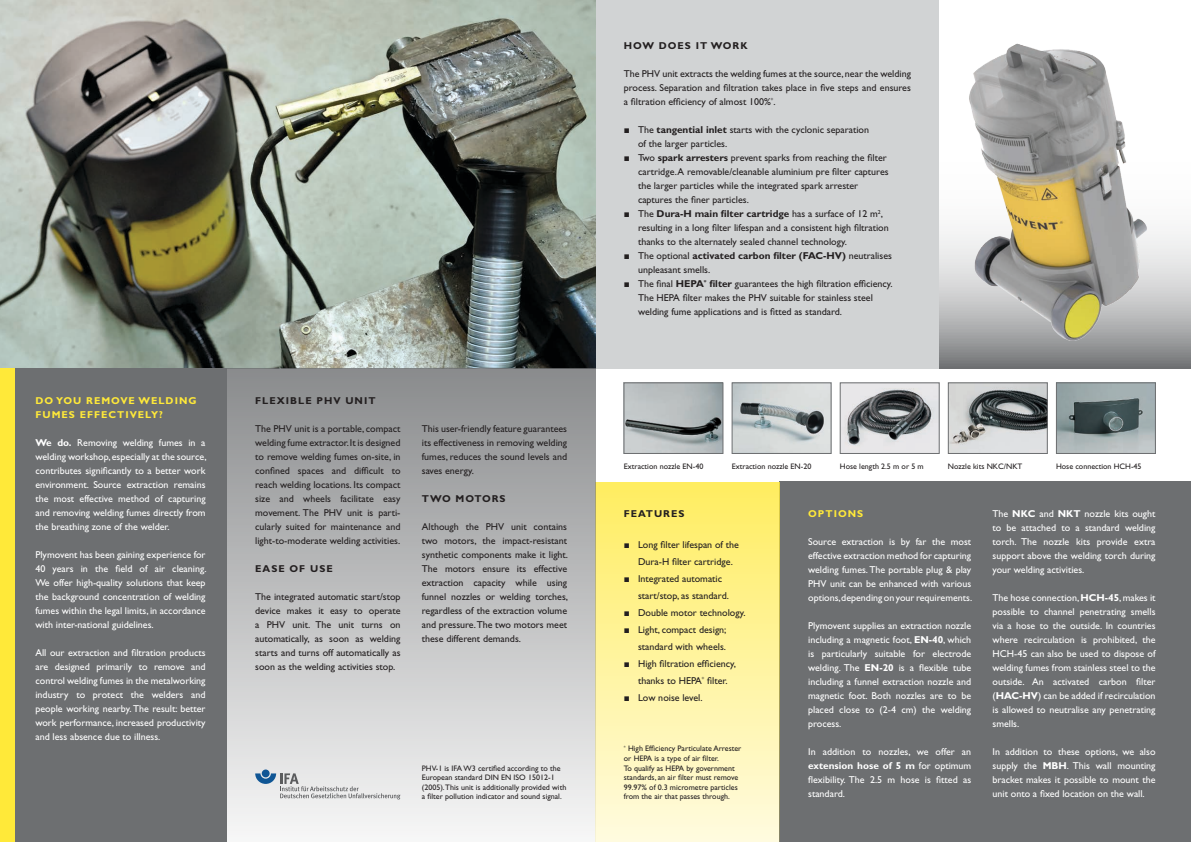
<style>
.page{position:relative;width:1191px;height:842px;background:#fff}
.page>*{position:absolute;margin:0;border:0;box-sizing:border-box;transform-origin:0 0}
.t1{font:10px/14px "Gill Sans Std";color:#231f20}
.t2{font:10px/14px "Gill Sans Std";color:#fff;text-align:justify}
.t3{font:700 10px "Gill Sans Std";letter-spacing:.1em;color:#231f20}
.t4{font:700 10px/14px "Gill Sans Std";letter-spacing:.1em;color:#ffe939}
.t5{font:700 10px "Gill Sans Std";letter-spacing:.07em;color:#231f20}
.t6{font:8px/9.6px "Gill Sans Std";color:#231f20}
.s1{font-weight:700}
.s2{font-family:"Arial"}
.s3{font-family:"Arial";font-weight:400}
.s4{font-weight:400}
</style>
<div class="page">
<div style="left:780px;top:482px;width:411px;height:360px;background:#6d6f71"></div>
<div style="left:595px;top:482px;width:185px;height:360px;background:linear-gradient(to bottom,#ffed60,#fffbdf)"></div>
<div style="left:595px;top:0;width:344px;height:369px;background:#d1d3d4"></div>
<svg style="left:939px;top:231px;width:252px;height:138px;background:#a3a4a5"></svg>
<img style="left:0;top:0;width:595px;height:369px">
<img style="left:1058px;top:385px;width:95px;height:67px">
<div style="left:1056px;top:383px;width:99px;height:71px;border:1px solid #6d6f71"></div>
<img style="left:734px;top:385px;width:95px;height:67px">
<div style="left:732px;top:383px;width:99px;height:71px;border:1px solid #6d6f71"></div>
<img style="left:842px;top:385px;width:95px;height:67px">
<div style="left:840px;top:383px;width:99px;height:71px;border:1px solid #6d6f71"></div>
<img style="left:950px;top:385px;width:95px;height:67px">
<div style="left:948px;top:383px;width:99px;height:71px;border:1px solid #6d6f71"></div>
<img style="left:626px;top:385px;width:95px;height:67px">
<div style="left:624px;top:383px;width:99px;height:71px;border:1px solid #6d6f71"></div>
<img style="left:948px;top:43px;width:217px;height:309px">
<div style="left:14px;top:369px;width:213px;height:473px;background:#6d6f71"></div>
<div style="left:0;top:369px;width:14px;height:473px;background:#ffe939"></div>
<div style="left:227px;top:369px;width:368px;height:473px;background:linear-gradient(to bottom,#8a8c8d,#f5f5f6)"></div>
<p class="t4" style="left:35px;top:393px;width:163px">Do you remove welding fumes effectively?</p>
<p class="t2" style="left:35px;top:435px;width:173px"><span class="s1">We do.</span> Removing welding fumes in a welding workshop, especially at the source, contributes significantly to a better work environment. Source extraction remains the most effective method of capturing and removing welding fumes directly from the breathing zone of the welder.</p>
<p class="t2" style="left:35px;top:547px;width:173px">Plymovent has been gaining experience for 40 years in the field of air cleaning.<br>We offer high-quality solutions that keep the background concentration of welding fumes within the legal limits, in accordance with inter-national guidelines.</p>
<p class="t2" style="left:35px;top:645px;width:172px">All our extraction and filtration products are designed primarily to remove and control welding fumes in the metalworking industry to protect the welders and people working nearby. The result: better work performance, increased productivity and less absence due to illness.</p>
<p class="t3" style="left:255px;top:394px;width:122px">Flexible PHV unit</p>
<p class="t1" style="left:255px;top:421px;width:147px;text-align:justify">The PHV unit is a portable, compact welding fume extractor. It is designed to remove welding fumes on-site, in confined spaces and difficult to reach welding locations. Its compact size and wheels facilitate easy movement. The PHV unit is parti&shy;cularly suited for maintenance and light-to-moderate welding activities.</p>
<p class="t3" style="left:255px;top:562px;width:79px">Ease of use</p>
<p class="t1" style="left:255px;top:589px;width:147px;text-align:justify">The integrated automatic start/stop device makes it easy to operate a PHV unit. The unit turns on automatically, as soon as welding starts and turns off automatically as soon as the welding activities stop.</p>
<p class="t1" style="left:422px;top:421px;width:147px;text-align:justify">This user-friendly feature guarantees its effectiveness in removing welding fumes, reduces the sound levels and saves energy.</p>
<p class="t5" style="left:422px;top:492px;width:85px">Two motors</p>
<p class="t1" style="left:422px;top:519px;width:148px;text-align:justify">Although the PHV unit contains two motors, the impact-resistant synthetic components make it light.<br>The motors ensure its effective extraction capacity while using funnel nozzles or welding torches, regardless of the extraction volume and pressure.The two motors meet these different demands.</p>
<p class="t6" style="left:422px;top:763px;width:146px">PHV-1 is IFA W3 certified according to the European standard DIN EN ISO 15012-1 (2005).This unit is additionally provided with a filter pollution indicator and sound signal.</p>
<p class="t3" style="left:624px;top:40px;width:124px">How does it work</p>
<p class="t1" style="left:624px;top:67px;width:289px;text-align:justify">The PHV unit extracts the welding fumes at the source, near the welding process. Separation and filtration takes place in five steps and ensures a filtration efficiency of almost 100%<sup>*</sup>.</p>
<p class="t1" style="left:638px;top:123px;width:232px;text-indent:-14px"><span class="s2">■</span> The <span class="s1">tangential inlet</span> starts with the cyclonic separation of the larger particles.</p>
<p class="t1" style="left:638px;top:151px;width:252px;text-indent:-14px"><span class="s2">■</span> Two <span class="s1">spark arresters</span> prevent sparks from reaching the filter cartridge. A removable/cleanable aluminium pre filter captures the larger particles while the integrated spark arrester captures the finer particles.</p>
<p class="t1" style="left:638px;top:207px;width:252px;text-indent:-14px"><span class="s2">■</span> The <span class="s1">Dura-H main filter cartridge</span> has a surface of 12 m<sup>2</sup>, resulting in a long filter lifespan and a consistent high filtration thanks to the alternately sealed channel technology.</p>
<p class="t3" style="left:624px;top:250px;width:187px"><span class="s3">■</span> <span class="s4">The optional</span> activated carbon filter (FAC</p>
<p class="t1" style="left:823px;top:249px;width:70px"><span class="s1">-HV)</span> neutralises</p>
<p class="t1" style="left:638px;top:263px;width:74px">unpleasant smells.</p>
<p class="t1" style="left:638px;top:277px;width:256px;text-indent:-14px"><span class="s2">■</span> The final <span class="s1">HEPA</span><sup>*</sup> <span class="s1">filter</span> guarantees the high filtration efficiency.<br>The HEPA filter makes the PHV suitable for stainless steel welding fume applications and is fitted as standard.</p>
<p class="t6" style="left:624px;top:461px;width:81px">Extraction nozzle EN-40</p>
<p class="t6" style="left:732px;top:461px;width:81px">Extraction nozzle EN-20</p>
<p class="t6" style="left:840px;top:461px;width:85px">Hose length 2.5 m or 5 m</p>
<p class="t6" style="left:948px;top:461px;width:76px">Nozzle kits NKC/NKT</p>
<p class="t6" style="left:1056px;top:461px;width:87px">Hose connection HCH-45</p>
<p class="t3" style="left:624px;top:508px;width:62px">Features</p>
<p class="t1" style="left:638px;top:536px;width:102px;line-height:17px;text-indent:-14px"><span class="s2">■</span> Long filter lifespan of the<br>Dura-H filter cartridge.</p>
<p class="t1" style="left:638px;top:570px;width:92px;line-height:17px;text-indent:-14px"><span class="s2">■</span> Integrated automatic start/stop, as standard.</p>
<p class="t1" style="left:624px;top:606px;width:123px"><span class="s2">■</span> Double motor technology.</p>
<p class="t1" style="left:624px;top:621px;width:104px;line-height:17px;text-align:right"><span class="s2">■</span> Light, compact design; standard with wheels.</p>
<p class="t1" style="left:624px;top:655px;width:114px;line-height:17px;text-align:center"><span class="s2">■</span> High filtration efficiency, thanks to HEPA<sup>*</sup> filter.</p>
<p class="t1" style="left:624px;top:691px;width:80px"><span class="s2">■</span> Low noise level.</p>
<p class="t6" style="left:624px;top:744px;width:119px"><sup>*</sup> High Efficiency Particulate Arrester or HEPA is a type of air filter.<br>To qualify as HEPA by government standards, an air filter must remove 99.97% of 0.3 micrometre particles from the air that passes through.</p>
<p class="t4" style="left:808px;top:507px;width:26px">OPTIONS</p>
<p class="t2" style="left:808px;top:535px;width:165px">Source extraction is by far the most effective extraction method for capturing welding fumes. The portable plug &amp; play PHV unit can be enhanced with various options,depending on your requirements.</p>
<p class="t2" style="left:808px;top:619px;width:165px">Plymovent supplies an extraction nozzle including a magnetic foot, <span class="s1">EN-40</span>, which is particularly suitable for electrode welding. The <span class="s1">EN-20</span> is a flexible tube including a funnel extraction nozzle and magnetic foot. Both nozzles are to be placed close to (2-4 cm) the welding process.</p>
<p class="t2" style="left:808px;top:745px;width:165px">In addition to nozzles, we offer an <span class="s1">extension hose of 5 m</span> for optimum flexibility. The 2.5 m hose is fitted as standard.</p>
<p class="t2" style="left:992px;top:507px;width:165px">The <span class="s1">NKC</span> and <span class="s1">NKT</span> nozzle kits ought to be attached to a standard welding torch. The nozzle kits provide extra support above the welding torch during your welding activities.</p>
<p class="t2" style="left:992px;top:591px;width:165px">The hose connection, <span class="s1">HCH-45</span>, makes it possible to channel penetrating smells via a hose to the outside. In countries where recirculation is prohibited, the HCH-45 can also be used to dispose of welding fumes from stainless steel to the outside. An activated carbon filter (<span class="s1">HAC-HV</span>) can be added if recirculation is allowed to neutralise any penetrating smells.</p>
<p class="t2" style="left:992px;top:745px;width:165px">In addition to these options, we also supply the <span class="s1">MBH</span>. This wall mounting bracket makes it possible to mount the unit onto a fixed location on the wall.</p>
</div>
